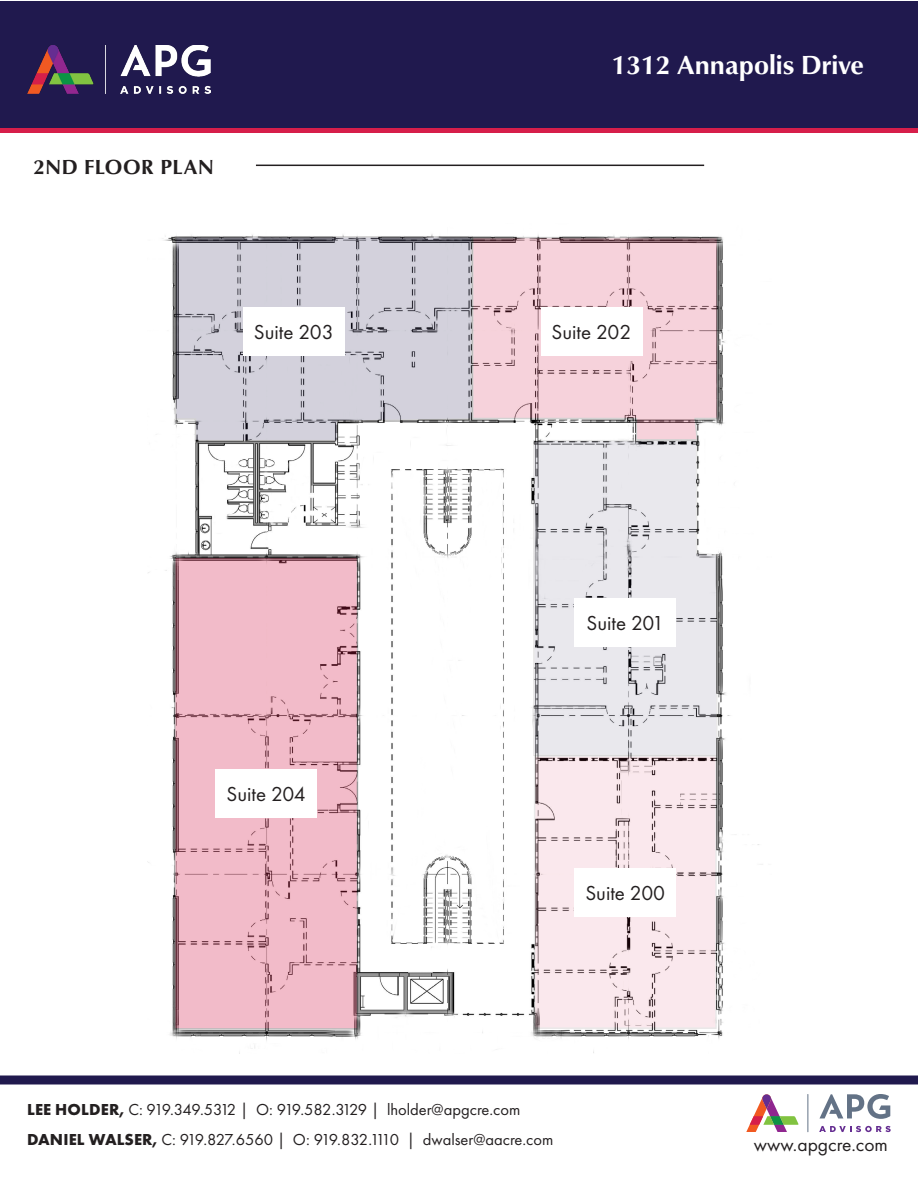
<style>
.page{position:relative;width:918px;height:1188px;background:#fff}
.page>*{position:absolute;margin:0;border:0;box-sizing:border-box;transform-origin:0 0}
.t1{font:700 27px "Classico URW";color:#fff}
.t2{font:21px "Futura PT";color:#231f20}
.t3{font:700 21px "Classico URW";letter-spacing:.03em;color:#231f20}
.t4{font:19.5px "Futura PT";color:#231f20}
.t5{font:16.5px/30px "Futura PT";color:#231f20}
.s1{font-weight:700}
</style>
<div class="page">
<hr style="left:808px;top:1094px;width:1px;height:38px;background:#637286">
<svg style="left:819px;top:1126px;width:72px;height:6px"></svg>
<svg style="left:746px;top:1094px;width:53px;height:38px"></svg>
<svg style="left:819px;top:1094px;width:71px;height:25px"></svg>
<div style="left:0;top:6px;width:918px;height:127px;background:#d61e4a"></div>
<div style="left:0;top:1px;width:918px;height:127px;background:#20194e"></div>
<img style="left:27px;top:45px;width:184px;height:49px">
<div style="left:0;top:1076px;width:918px;height:8px;background:#20194e"></div>
<hr style="left:256px;top:165px;width:448px;height:1px;background:#231f20">
<img style="left:147px;top:234px;width:616px;height:820px">
<svg style="left:537px;top:758px;width:177px;height:268px;background:#f1dfe4"></svg>
<div style="left:575px;top:868px;width:101px;height:48px;background:#fff"></div>
<svg style="left:532px;top:441px;width:186px;height:316px;background:#e0dfe4"></svg>
<div style="left:575px;top:598px;width:101px;height:49px;background:#fff"></div>
<svg style="left:473px;top:236px;width:246px;height:205px;background:#eacad2"></svg>
<div style="left:541px;top:307px;width:101px;height:48px;background:#fff"></div>
<svg style="left:174px;top:235px;width:299px;height:207px;background:#cac8d2"></svg>
<div style="left:243px;top:307px;width:102px;height:48px;background:#fff"></div>
<svg style="left:177px;top:560px;width:178px;height:467px;background:#ecb5c3"></svg>
<div style="left:215px;top:769px;width:102px;height:48px;background:#fff"></div>
<p class="t3" style="left:33px;top:151px;width:182px">2ND FLOOR PLAN</p>
<h1 class="t1" style="left:611px;top:45px;width:254px">1312 Annapolis Drive</h1>
<p class="t2" style="left:254px;top:320px;width:81px">Suite 203</p>
<p class="t2" style="left:552px;top:320px;width:81px">Suite 202</p>
<p class="t2" style="left:226px;top:782px;width:81px">Suite 204</p>
<p class="t2" style="left:586px;top:611px;width:79px">Suite 201</p>
<p class="t2" style="left:585px;top:881px;width:81px">Suite 200</p>
<p class="t5" style="left:27px;top:1094px;width:528px"><span class="s1">LEE HOLDER,</span> C: 919.349.5312 | O: 919.582.3129 | lholder@apgcre.com<br><span class="s1">DANIEL WALSER,</span> C: 919.827.6560 | O: 919.832.1110 | dwalser@aacre.com</p>
<p class="t4" style="left:754px;top:1133px;width:136px">www.apgcre.com</p>
</div>
